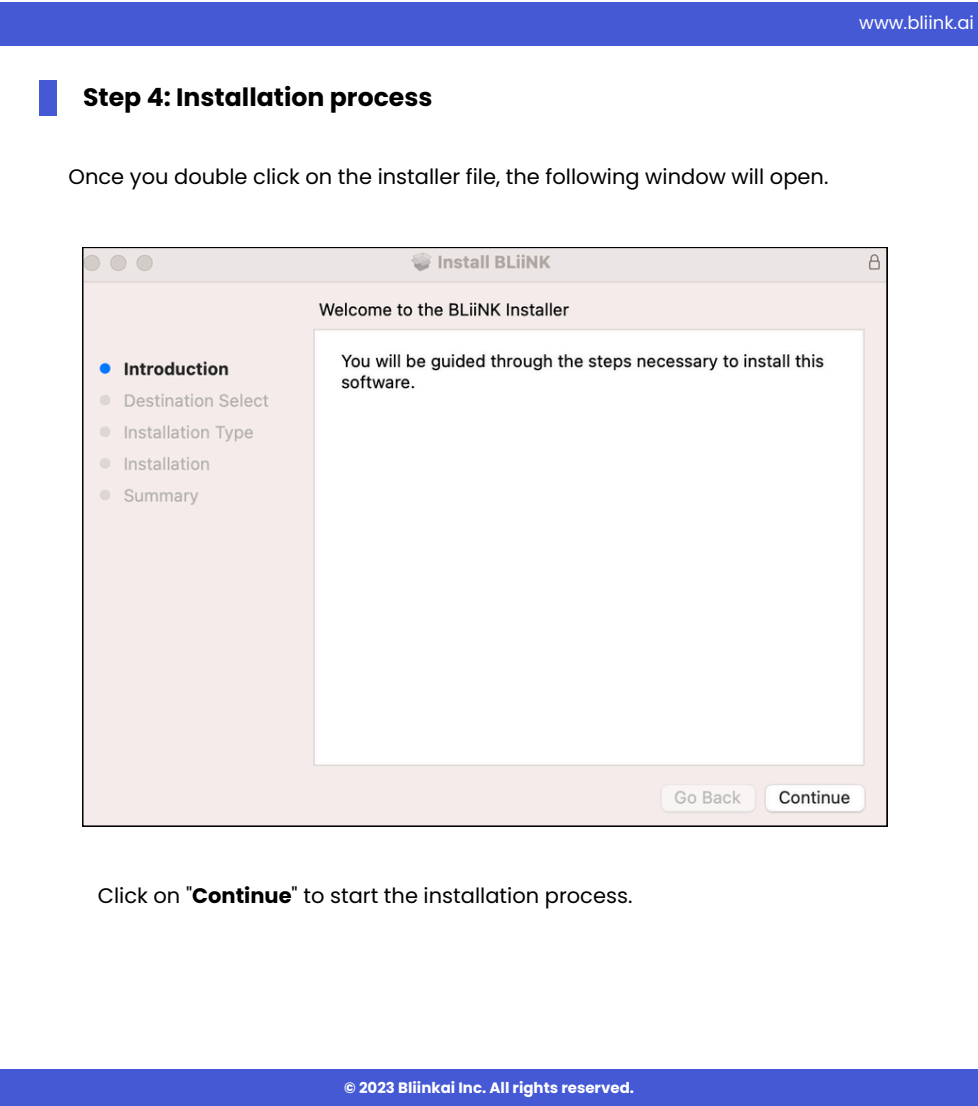
<style>
.page{position:relative;width:978px;height:1106px;background:#fff}
.page>*{position:absolute;margin:0;border:0;box-sizing:border-box;transform-origin:0 0}
.t1{font:700 25.2px "Poppins";color:#000}
.t2{font:21px "Poppins";color:#000}
.t3{font:18px "Poppins";color:#fff}
.t4{font:700 15px "Poppins";color:#fff}
.s1{font-weight:700}
</style>
<div class="page">
<div style="left:0;top:2px;width:978px;height:43px;background:#4559d5"></div>
<div style="left:0;top:1069px;width:978px;height:37px;background:#4559d5"></div>
<div style="left:39px;top:80px;width:18px;height:36px;background:#4559d5"></div>
<svg style="left:82px;top:247px;width:805px;height:579px"></svg>
<h2 class="t1" style="left:83px;top:79px;width:351px">Step 4: Installation process</h2>
<p class="t2" style="left:69px;top:162px;width:761px">Once you double click on the installer file, the following window will open.</p>
<h3 class="t3" style="left:859px;top:10px;width:116px">www.bliink.ai</h3>
<p class="t2" style="left:98px;top:881px;width:536px">Click on "<span class="s1">Continue</span>" to start the installation process.</p>
<h1 class="t4" style="left:344px;top:1077px;width:291px">© 2023 Bliinkai Inc. All rights reserved.</h1>
</div>
